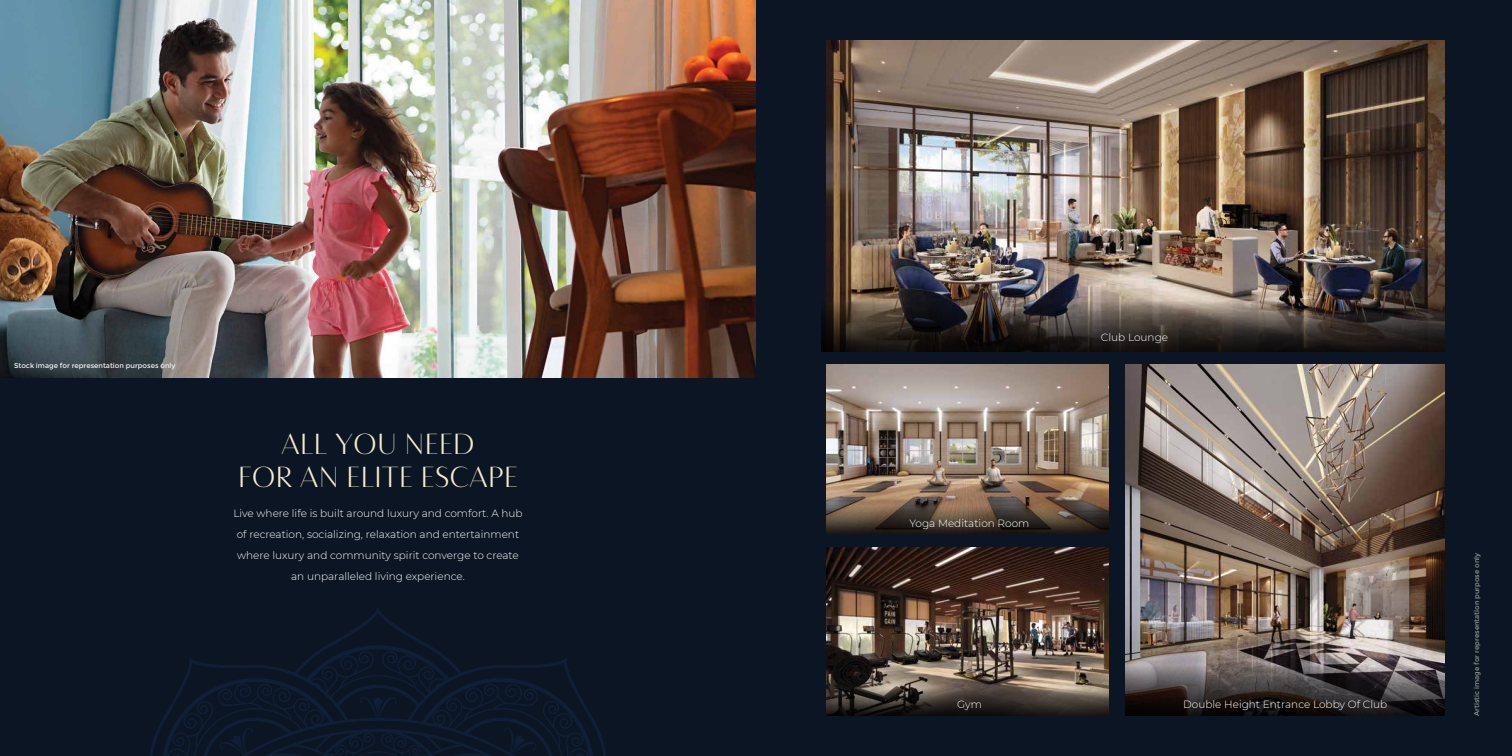
<style>
.page{position:relative;width:1512px;height:756px;background:#0b1523}
.page>*{position:absolute;margin:0;border:0;box-sizing:border-box;transform-origin:0 0}
.t1{font:300 27.04px/32.4px "Bw Vivant";color:#f4ebc9;text-align:center}
.t2{font:300 10.5px/21px "Montserrat";color:#fff;text-align:center}
.t3{font:7px "Montserrat";color:#939598}
.t4{font:7px "Montserrat";color:#f1f1f2}
</style>
<div class="page">
<svg style="left:158px;top:608px;width:440px;height:120px"></svg>
<svg style="left:150px;top:728px;width:456px;height:28px"></svg>
<img style="left:0;top:0;width:756px;height:378px">
<img style="left:827px;top:40px;width:618px;height:250px">
<img style="left:827px;top:364px;width:281px;height:136px">
<img style="left:827px;top:547px;width:281px;height:135px">
<img style="left:1125px;top:364px;width:320px;height:290px">
<svg style="left:1125px;top:654px;width:320px;height:62px"></svg>
<svg style="left:822px;top:290px;width:623px;height:62px"></svg>
<svg style="left:827px;top:682px;width:281px;height:34px"></svg>
<svg style="left:827px;top:500px;width:281px;height:34px"></svg>
<p class="t4" style="left:14px;top:361px;width:163px">Stock image for representation purposes only</p>
<h1 class="t1" style="left:238px;top:428px;width:282px">ALL YOU NEED<br>FOR AN ELITE ESCAPE</h1>
<p class="t2" style="left:233px;top:503px;width:291px">Live where life is built around luxury and comfort. A hub of recreation, socializing, relaxation and entertainment where luxury and community spirit converge to create an unparalleled living experience.</p>
<p class="t2" style="left:910px;top:513px;width:121px">Yoga Meditation Room</p>
<p class="t2" style="left:1101px;top:326px;width:69px">Club Lounge</p>
<p class="t2" style="left:957px;top:694px;width:26px">Gym</p>
<p class="t2" style="left:1183px;top:694px;width:206px">Double Height Entrance Lobby Of Club</p>
<p class="t3" style="left:1473px;top:716px;width:165px;rotate:-90deg">Artistic image for representation purpose only</p>
</div>
